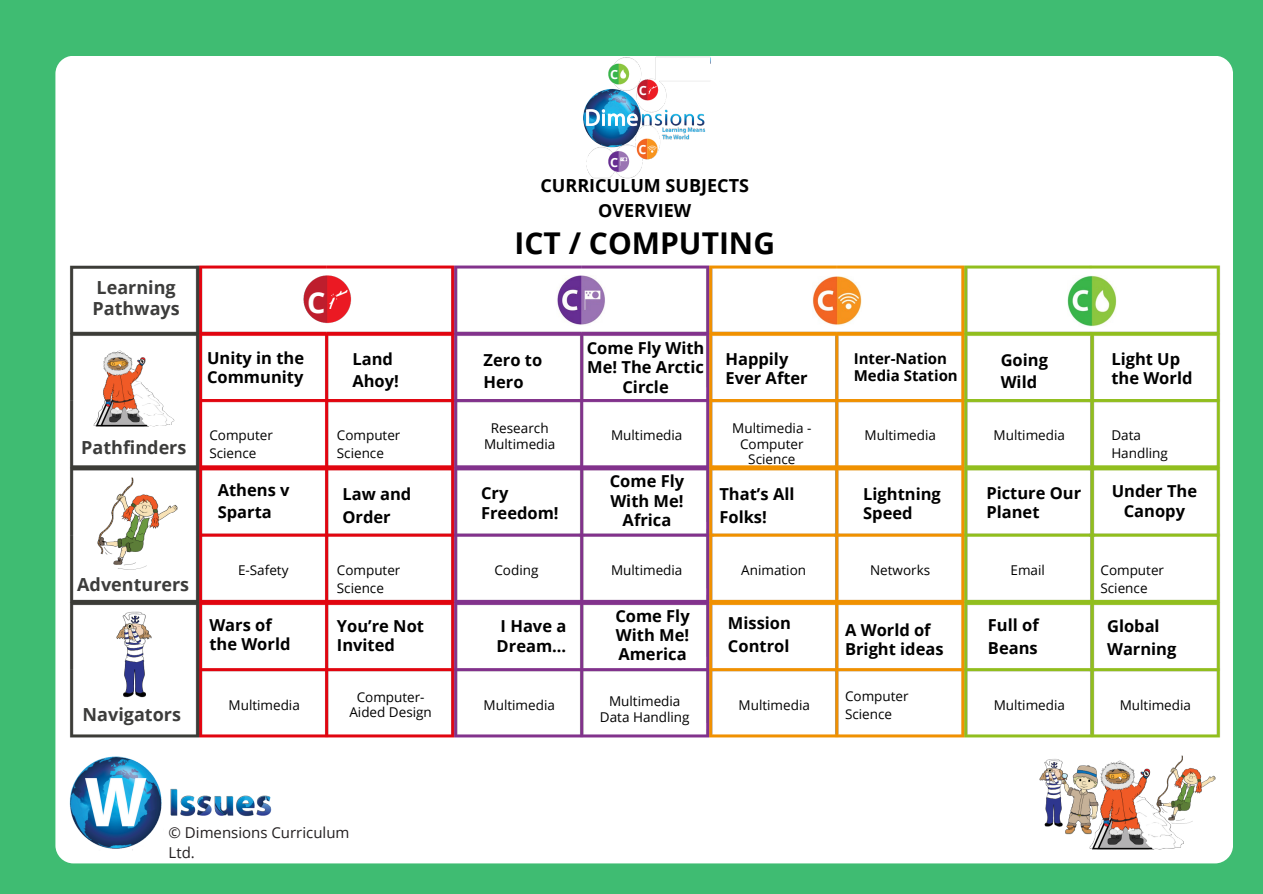
<style>
.page{position:relative;width:1263px;height:894px;background:#fff}
.page>*{position:absolute;margin:0;border:0;box-sizing:border-box;transform-origin:0 0}
.t1{font:700 30px "Open Sans";color:#000}
.t2{font:700 28.8px "Open Sans";color:#fff}
.t3{font:700 18px/21.3px "Open Sans";color:#3c3c3b}
.t4{font:700 18px/24.8px "Open Sans";color:#000;text-align:center}
.t5{font:700 16.5px/19.2px "Open Sans";color:#000}
.t6{font:15px/20.2px "Open Sans";color:#231f20}
.t7{font:700 15px/16.8px "Open Sans";color:#000}
.t8{font:13.5px/18px "Open Sans";color:#000}
.t9{font:700 12.75px "Open Sans";color:#fff}
.t10{font:700 12.6px "Open Sans";color:#fff}
</style>
<div class="page">
<div style="left:0;top:0;width:1263px;height:893px;background:#3fbc72"></div>
<div style="left:55px;top:56px;width:1178px;height:807px;background:#fff;border-radius:18px"></div>
<img style="left:55px;top:713px;width:218px;height:151px">
<img style="left:1039px;top:755px;width:177px;height:95px">
<img style="left:583px;top:56px;width:128px;height:123px">
<img style="left:63px;top:265px;width:1158px;height:478px">
<img style="left:556px;top:276px;width:49px;height:49px">
<img style="left:813px;top:277px;width:48px;height:48px">
<img style="left:1067px;top:276px;width:50px;height:50px">
<img style="left:109px;top:604px;width:50px;height:100px">
<img style="left:86px;top:343px;width:96px;height:90px">
<img style="left:90px;top:470px;width:95px;height:106px">
<h2 class="t3" style="left:93px;top:276px;width:89px">Learning<br>Pathways</h2>
<h5 class="t3" style="left:81px;top:436px;width:107px">Pathfinders</h5>
<h2 class="t3" style="left:77px;top:573px;width:113px">Adventurers</h2>
<h5 class="t3" style="left:83px;top:703px;width:100px">Navigators</h5>
<p class="t2" style="left:307px;top:282px;width:20px">C</p>
<h2 class="t5" style="left:207px;top:347px;width:99px">Unity in the<br>Community</h2>
<h5 class="t5" style="left:352px;top:347px;width:48px;line-height:22.5px">Land<br>Ahoy!</h5>
<p class="t8" style="left:209px;top:426px;width:65px">Computer<br>Science</p>
<h2 class="t8" style="left:337px;top:426px;width:65px">Computer<br>Science</h2>
<h2 class="t5" style="left:218px;top:478px;width:73px;line-height:22.5px">Athens v<br>Sparta</h2>
<h2 class="t5" style="left:342px;top:482px;width:70px;line-height:22.5px">Law and<br>Order</h2>
<p class="t8" style="left:238px;top:561px;width:52px">E-Safety</p>
<p class="t8" style="left:337px;top:561px;width:65px">Computer<br>Science</p>
<h5 class="t5" style="left:209px;top:614px;width:83px">Wars of the World</h5>
<h5 class="t5" style="left:337px;top:615px;width:89px">You’re Not<br>Invited</h5>
<p class="t8" style="left:229px;top:696px;width:73px">Multimedia</p>
<h2 class="t8" style="left:349px;top:688px;width:84px;line-height:15.8px;text-align:center">Computer-<br>Aided Design</h2>
<p class="t6" style="left:169px;top:821px;width:182px">© Dimensions Curriculum<br>Ltd.</p>
<p class="t10" style="left:610px;top:65px;width:10px">C</p>
<p class="t10" style="left:610px;top:153px;width:10px">C</p>
<p class="t9" style="left:639px;top:81px;width:10px">C</p>
<h1 class="t10" style="left:638px;top:141px;width:10px">C</h1>
<h2 class="t4" style="left:540px;top:173px;width:210px">CURRICULUM SUBJECTS<br>OVERVIEW</h2>
<h2 class="t1" style="left:514px;top:222px;width:262px">ICT / COMPUTING</h2>
<h5 class="t5" style="left:484px;top:348px;width:60px;line-height:22.5px">Zero to<br>Hero</h5>
<h3 class="t5" style="left:587px;top:338px;width:119px;text-align:center">Come Fly With<br>Me! The Arctic<br>Circle</h3>
<h5 class="t5" style="left:725px;top:349px;width:84px">Happily<br>Ever After</h5>
<h5 class="t7" style="left:854px;top:350px;width:106px">Inter-Nation<br>Media Station</h5>
<h2 class="t5" style="left:1001px;top:348px;width:49px;line-height:22.5px">Going<br>Wild</h2>
<h5 class="t5" style="left:1111px;top:348px;width:83px">Light Up the World</h5>
<p class="t8" style="left:484px;top:419px;width:73px;line-height:15.8px;text-align:center">Research<br>Multimedia</p>
<h2 class="t8" style="left:611px;top:426px;width:73px">Multimedia</h2>
<h5 class="t8" style="left:732px;top:419px;width:81px;line-height:15.8px;text-align:center">Multimedia -<br>Computer<br>Science</h5>
<h2 class="t8" style="left:865px;top:426px;width:73px">Multimedia</h2>
<h5 class="t8" style="left:994px;top:426px;width:73px">Multimedia</h5>
<h2 class="t8" style="left:1111px;top:426px;width:58px">Data<br>Handling</h2>
<h5 class="t5" style="left:481px;top:483px;width:79px">Cry<br>Freedom!</h5>
<h2 class="t5" style="left:610px;top:471px;width:76px;text-align:center">Come Fly<br>With Me!<br>Africa</h2>
<h5 class="t5" style="left:719px;top:482px;width:76px;line-height:22.5px">That’s All<br>Folks!</h5>
<h2 class="t5" style="left:863px;top:483px;width:79px">Lightning<br>Speed</h2>
<h5 class="t5" style="left:986px;top:483px;width:96px">Picture Our<br>Planet</h5>
<p class="t5" style="left:1112px;top:481px;width:87px;text-align:center">Under The<br>Canopy</p>
<h2 class="t8" style="left:494px;top:561px;width:45px">Coding</h2>
<h5 class="t8" style="left:611px;top:561px;width:73px">Multimedia</h5>
<h2 class="t8" style="left:741px;top:561px;width:66px">Animation</h2>
<h5 class="t8" style="left:870px;top:561px;width:62px">Networks</h5>
<h5 class="t8" style="left:1010px;top:561px;width:36px">Email</h5>
<h5 class="t8" style="left:1100px;top:561px;width:65px">Computer<br>Science</h5>
<h2 class="t5" style="left:497px;top:616px;width:71px">I Have a<br>Dream...</h2>
<p class="t5" style="left:615px;top:605px;width:76px;text-align:justify">Come Fly With Me!<br>America</p>
<h2 class="t5" style="left:728px;top:611px;width:65px;line-height:22.5px">Mission<br>Control</h2>
<h5 class="t5" style="left:845px;top:619px;width:100px">A World of<br>Bright ideas</h5>
<h2 class="t5" style="left:988px;top:613px;width:52px;line-height:22.5px">Full of<br>Beans</h2>
<h2 class="t5" style="left:1107px;top:614px;width:71px;line-height:22.5px">Global<br>Warning</h2>
<h2 class="t8" style="left:484px;top:696px;width:73px">Multimedia</h2>
<h5 class="t8" style="left:600px;top:693px;width:91px;line-height:15.8px;text-align:center">Multimedia<br>Data Handling</h5>
<h2 class="t8" style="left:739px;top:696px;width:73px">Multimedia</h2>
<h2 class="t8" style="left:845px;top:687px;width:65px">Computer<br>Science</h2>
<p class="t8" style="left:994px;top:696px;width:73px">Multimedia</p>
<h2 class="t8" style="left:1120px;top:696px;width:73px">Multimedia</h2>
</div>
